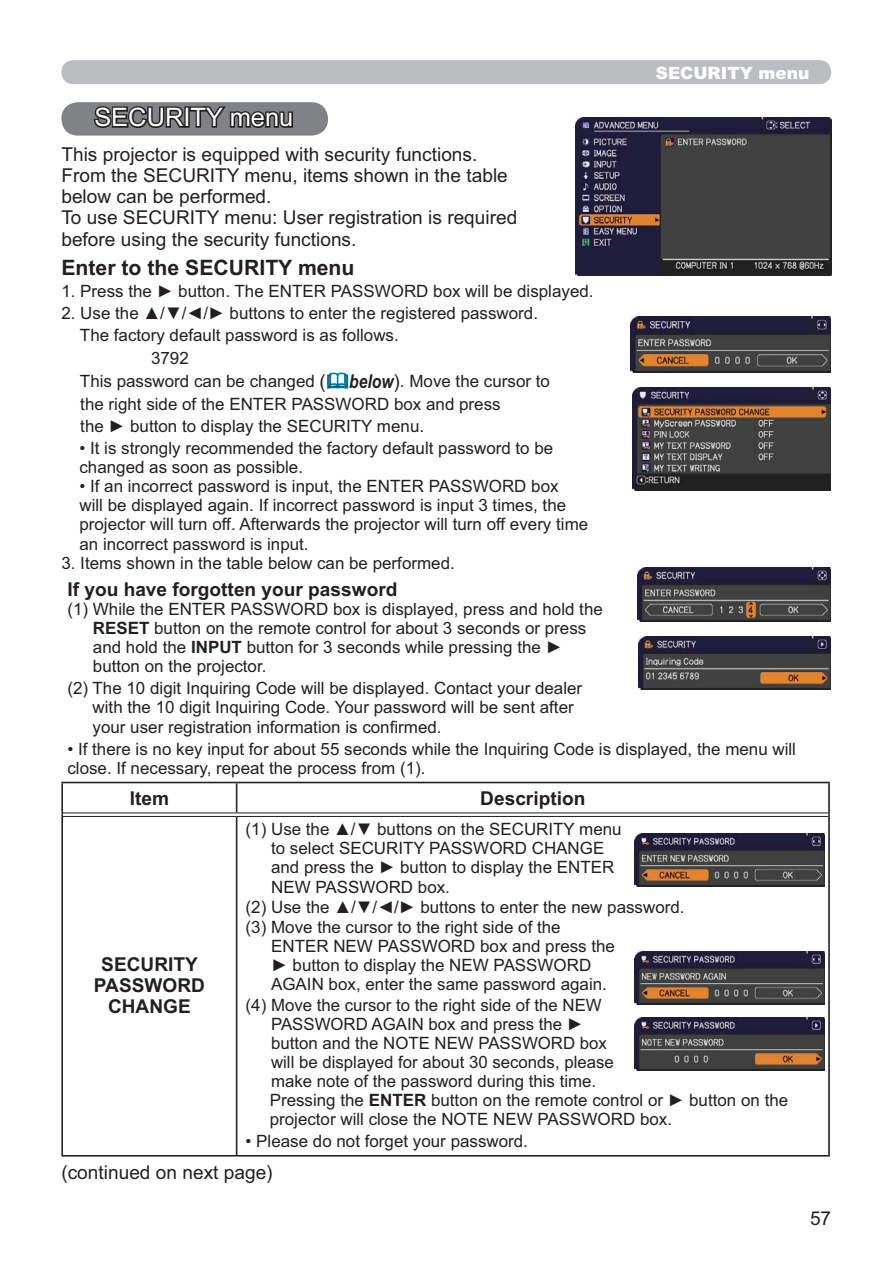
<style>
.page{position:relative;width:893px;height:1263px;background:#fff}
.page>*{position:absolute;margin:0;border:0;box-sizing:border-box;transform-origin:0 0}
.t1{font:25.5px "Arial";color:#fff}
.t2{font:700 21.15px "Arial";color:#231f20}
.t3{font:19.05px/21.1px "Arial";color:#231f20}
.t4{font:700 19.05px/21.1px "Arial";color:#231f20;text-align:center}
.t5{font:16.95px/19px "Arial";color:#231f20}
.t6{font:900 16.95px "Arial";color:#fff}
.s1{font-size:19.05px}
.s2{font-family:"Arial Narrow";font-weight:700;font-style:italic;font-size:19.05px}
.s3{font-weight:700}
</style>
<div class="page">
<div style="left:61px;top:60px;width:770px;height:24px;background:#bbbdc0;border-radius:12px"></div>
<hr style="left:61px;top:815px;width:2px;height:340px;background:#231f20">
<hr style="left:236px;top:817px;width:1px;height:338px;background:#231f20">
<hr style="left:828px;top:815px;width:2px;height:340px;background:#231f20">
<hr style="left:61px;top:1155px;width:769px;height:2px;background:#231f20">
<hr style="left:63px;top:813px;width:174px;height:1px;background:#231f20">
<hr style="left:63px;top:816px;width:174px;height:1px;background:#231f20">
<hr style="left:237px;top:813px;width:591px;height:1px;background:#231f20">
<hr style="left:237px;top:816px;width:591px;height:1px;background:#231f20">
<hr style="left:61px;top:782px;width:176px;height:1px;background:#231f20">
<hr style="left:61px;top:783px;width:2px;height:32px;background:#231f20">
<hr style="left:237px;top:782px;width:593px;height:1px;background:#231f20">
<hr style="left:236px;top:783px;width:1px;height:30px;background:#231f20">
<hr style="left:828px;top:783px;width:2px;height:32px;background:#231f20">
<div style="left:61px;top:102px;width:267px;height:34px;background:#808285;border-radius:17px"></div>
<svg style="left:94px;top:106px;width:199px;height:22px"></svg>
<img style="left:639px;top:636px;width:192px;height:54px">
<img style="left:630px;top:317px;width:201px;height:55px">
<img style="left:632px;top:387px;width:199px;height:104px">
<img style="left:634px;top:833px;width:191px;height:53px">
<img style="left:634px;top:952px;width:191px;height:53px">
<img style="left:634px;top:1017px;width:191px;height:53px">
<img style="left:575px;top:117px;width:256px;height:159px">
<img style="left:638px;top:568px;width:193px;height:53px">
<svg style="left:327px;top:372px;width:22px;height:17px"></svg>
<h1 class="t1" style="left:94px;top:108px;width:200px">SECURITY menu</h1>
<p class="t6" style="left:656px;top:67px;width:155px">SECURITY menu</p>
<p class="t3" style="left:61px;top:145px;width:457px">This projector is equipped with security functions.<br>From the SECURITY menu, items shown in the table below can be performed.<br>To use SECURITY menu: User registration is required before using the security functions.</p>
<p class="t2" style="left:61px;top:259px;width:295px">Enter to the SECURITY menu</p>
<p class="t5" style="left:61px;top:283px;width:534px">1. Press the ► button. The ENTER PASSWORD box will be displayed.</p>
<p class="t5" style="left:61px;top:306px;width:478px">2. Use the ▲/▼/◄/► buttons to enter the registered password.</p>
<p class="t5" style="left:80px;top:328px;width:320px">The factory default password is as follows.</p>
<p class="t5" style="left:151px;top:350px;width:39px">3792</p>
<p class="t5" style="left:80px;top:373px;width:471px">This password can be changed <span class="s1">(</span> <span class="s2">below</span><span class="s1">)</span>. Move the cursor to</p>
<p class="t5" style="left:80px;top:396px;width:422px">the right side of the ENTER PASSWORD box and press</p>
<p class="t5" style="left:80px;top:418px;width:345px">the ► button to display the SECURITY menu.</p>
<p class="t5" style="left:79px;top:440px;width:475px">• It is strongly recommended the factory default password to be changed as soon as possible.</p>
<p class="t5" style="left:79px;top:478px;width:510px">• If an incorrect password is input, the ENTER PASSWORD box<br>will be displayed again. If incorrect password is input 3 times, the projector will turn off. Afterwards the projector will turn off every time an incorrect password is input.</p>
<p class="t5" style="left:61px;top:555px;width:395px">3. Items shown in the table below can be performed.</p>
<p class="t4" style="left:67px;top:580px;width:331px">If you have forgotten your password</p>
<p class="t5" style="left:93px;top:601px;width:511px;text-indent:-25px">(1) While the ENTER PASSWORD box is displayed, press and hold the <span class="s3">RESET</span> button on the remote control for about 3 seconds or press and hold the <span class="s3">INPUT</span> button for 3 seconds while pressing the ► button on the projector.</p>
<p class="t5" style="left:93px;top:681px;width:491px;text-indent:-25px">(2) The 10 digit Inquiring Code will be displayed. Contact your dealer with the 10 digit Inquiring Code. Your password will be sent after your user registration information is confirmed.</p>
<p class="t5" style="left:67px;top:741px;width:730px">• If there is no key input for about 55 seconds while the Inquiring Code is displayed, the menu will close. If necessary, repeat the process from (1).</p>
<p class="t4" style="left:130px;top:790px;width:41px">Item</p>
<p class="t4" style="left:480px;top:790px;width:107px">Description</p>
<p class="t5" style="left:246px;top:821px;width:377px">(1) Use the ▲/▼ buttons on the SECURITY menu</p>
<p class="t5" style="left:271px;top:841px;width:335px">to select SECURITY PASSWORD CHANGE</p>
<p class="t5" style="left:271px;top:860px;width:345px">and press the ► button to display the ENTER</p>
<p class="t5" style="left:271px;top:879px;width:180px">NEW PASSWORD box.</p>
<p class="t5" style="left:246px;top:899px;width:440px">(2) Use the ▲/▼/◄/► buttons to enter the new password.</p>
<p class="t5" style="left:246px;top:919px;width:317px">(3) Move the cursor to the right side of the</p>
<p class="t5" style="left:271px;top:938px;width:345px">ENTER NEW PASSWORD box and press the</p>
<p class="t5" style="left:271px;top:958px;width:322px">► button to display the NEW PASSWORD</p>
<p class="t5" style="left:271px;top:977px;width:337px">AGAIN box, enter the same password again.</p>
<p class="t5" style="left:246px;top:997px;width:358px">(4) Move the cursor to the right side of the NEW</p>
<p class="t5" style="left:271px;top:1016px;width:314px">PASSWORD AGAIN box and press the ►</p>
<p class="t5" style="left:271px;top:1035px;width:337px">button and the NOTE NEW PASSWORD box</p>
<p class="t5" style="left:271px;top:1054px;width:344px">will be displayed for about 30 seconds, please</p>
<p class="t5" style="left:271px;top:1073px;width:326px">make note of the password during this time.</p>
<p class="t5" style="left:270px;top:1092px;width:520px">Pressing the <span class="s3">ENTER</span> button on the remote control or ► button on the</p>
<p class="t5" style="left:270px;top:1111px;width:404px">projector will close the NOTE NEW PASSWORD box.</p>
<p class="t5" style="left:246px;top:1134px;width:284px">• Please do not forget your password.</p>
<p class="t3" style="left:61px;top:1164px;width:213px">(continued on next page)</p>
<p class="t4" style="left:94px;top:955px;width:113px">SECURITY<br>PASSWORD<br>CHANGE</p>
<p class="t3" style="left:810px;top:1210px;width:23px">57</p>
</div>
